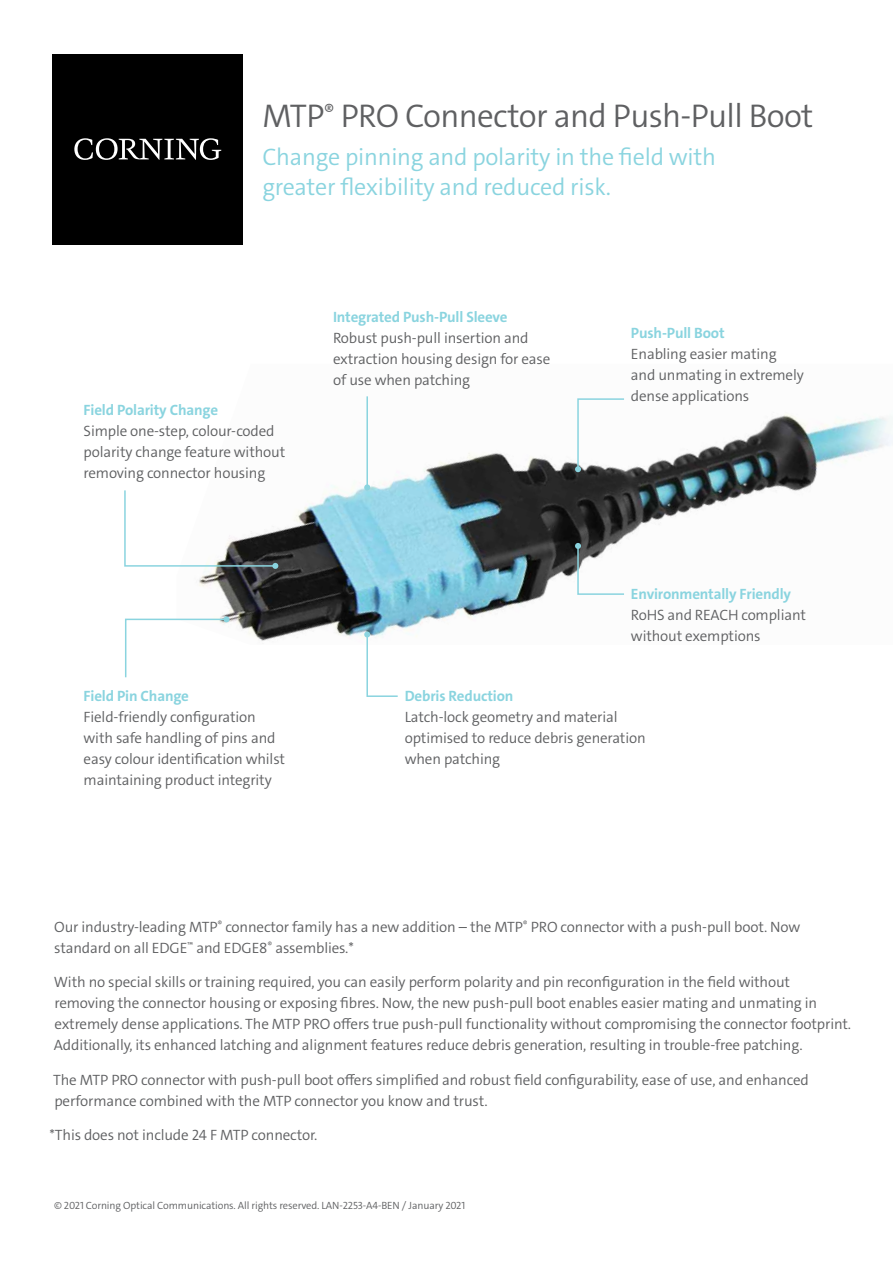
<style>
.page{position:relative;width:893px;height:1263px;background:#fff}
.page>*{position:absolute;margin:0;border:0;box-sizing:border-box;transform-origin:0 0}
.t1{font:300 33px "The Sans C4 s";letter-spacing:-.02em;color:#5f6062}
.t2{font:300 24px/30px "The Sans C4 s";letter-spacing:-.01em;color:#8ad4df}
.t3{font:300 15px/21px "The Sans C4 s";letter-spacing:-.01em;color:#5f6062}
.t4{font:700 15px "The Sans C4 s";letter-spacing:-.01em;color:#8ad4df}
.t5{font:300 10.5px "The Sans C4 s";letter-spacing:-.01em;color:#5f6062}
</style>
<div class="page">
<img style="left:199px;top:414px;width:694px;height:227px">
<div style="left:53px;top:54px;width:190px;height:190px;background:#000"></div>
<svg style="left:74px;top:138px;width:147px;height:22px"></svg>
<svg style="left:125px;top:616px;width:105px;height:62px"></svg>
<svg style="left:124px;top:489px;width:154px;height:80px"></svg>
<svg style="left:575px;top:543px;width:50px;height:53px"></svg>
<svg style="left:575px;top:398px;width:50px;height:74px"></svg>
<svg style="left:364px;top:631px;width:35px;height:66px"></svg>
<hr style="left:366px;top:396px;width:2px;height:91px;background:#8ad4df">
<svg style="left:364px;top:484px;width:6px;height:6px"></svg>
<h1 class="t1" style="left:262px;top:95px;width:553px">MTP<sup>®</sup> PRO Connector and Push-Pull Boot</h1>
<h2 class="t2" style="left:262px;top:142px;width:455px">Change pinning and polarity in the field with greater flexibility and reduced risk.</h2>
<p class="t4" style="left:84px;top:400px;width:136px">Field Polarity Change</p>
<p class="t3" style="left:84px;top:420px;width:203px">Simple one-step, colour-coded polarity change feature without removing connector housing</p>
<p class="t4" style="left:84px;top:687px;width:107px">Field Pin Change</p>
<p class="t3" style="left:84px;top:707px;width:203px">Field-friendly configuration with safe handling of pins and easy colour identification whilst maintaining product integrity</p>
<p class="t4" style="left:333px;top:307px;width:176px">Integrated Push-Pull Sleeve</p>
<p class="t3" style="left:333px;top:328px;width:219px">Robust push-pull insertion and extraction housing design for ease of use when patching</p>
<p class="t4" style="left:631px;top:324px;width:95px">Push-Pull Boot</p>
<p class="t3" style="left:631px;top:344px;width:174px">Enabling easier mating and unmating in extremely dense applications</p>
<p class="t4" style="left:631px;top:584px;width:162px">Environmentally Friendly</p>
<p class="t3" style="left:631px;top:604px;width:176px">RoHS and REACH compliant without exemptions</p>
<p class="t4" style="left:405px;top:687px;width:110px">Debris Reduction</p>
<p class="t3" style="left:405px;top:707px;width:242px">Latch-lock geometry and material optimised to reduce debris generation when patching</p>
<p class="t3" style="left:54px;top:916px;width:748px">Our industry-leading MTP<sup>®</sup> connector family has a new addition – the MTP<sup>®</sup> PRO connector with a push-pull boot. Now standard on all EDGE<sup>™</sup> and EDGE8<sup>®</sup> assemblies.*</p>
<p class="t3" style="left:54px;top:972px;width:799px">With no special skills or training required, you can easily perform polarity and pin reconfiguration in the field without removing the connector housing or exposing fibres. Now, the new push-pull boot enables easier mating and unmating in extremely dense applications. The MTP PRO offers true push-pull functionality without compromising the connector footprint.<br>Additionally, its enhanced latching and alignment features reduce debris generation, resulting in trouble-free patching.</p>
<p class="t3" style="left:53px;top:1069px;width:757px">The MTP PRO connector with push-pull boot offers simplified and robust field configurability, ease of use, and enhanced performance combined with the MTP connector you know and trust.</p>
<p class="t3" style="left:49px;top:1125px;width:270px">*This does not include 24 F MTP connector.</p>
<p class="t5" style="left:54px;top:1199px;width:413px">© 2021 Corning Optical Communications. All rights reserved. LAN-2253-A4-BEN / January 2021</p>
</div>
